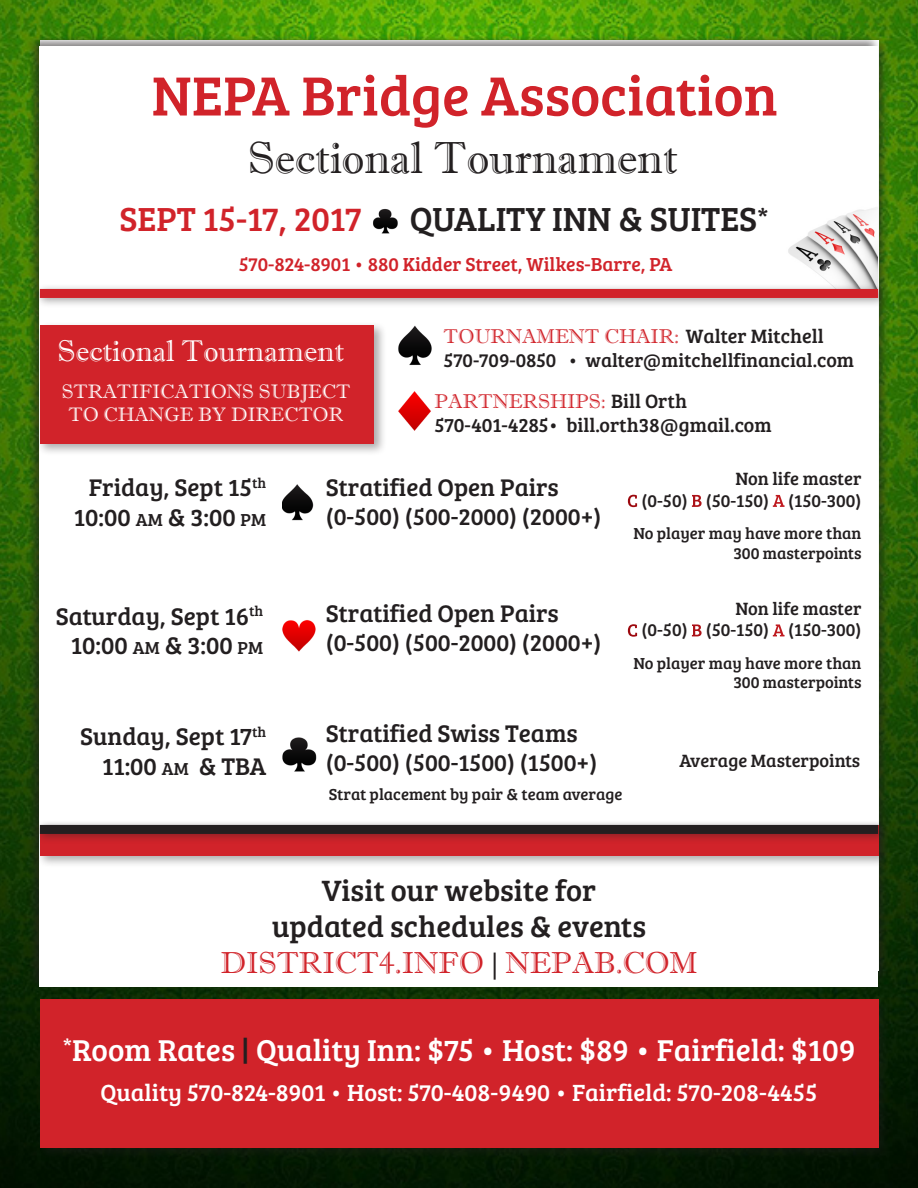
<style>
.page{position:relative;width:918px;height:1188px;background:#fff}
.page>*{position:absolute;margin:0;border:0;box-sizing:border-box;transform-origin:0 0}
.t1{font:57px "Bree Serif";color:#d1232a}
.t2{font:45px "Imprint MT Shadow";color:#231f20}
.t3{font:34.5px "Bree Serif";color:#231f20}
.t4{font:34.5px "Bree Serif";color:#d1232a}
.t5{font:31.2px "Bree Serif";color:#fff}
.t6{font:30.45px "Bree Serif";color:#231f20}
.t7{font:30.45px "Imprint MT Shadow";color:#d1232a}
.t8{font:30px "Imprint MT Shadow";color:#fff}
.t9{font:24.9px "Bree Serif";color:#231f20}
.t10{font:24.3px "Bree Serif";color:#fff}
.t11{font:24px "Bree Serif";color:#231f20}
.t12{font:19.95px "Imprint MT Shadow";color:#d1232a}
.t13{font:19.95px "Bree Serif";color:#231f20}
.t14{font:19.5px "Bree Serif";color:#d1232a}
.t15{font:19.5px "Bree Serif";color:#231f20}
.t16{font:19.5px/23.4px "Imprint MT Shadow";color:#fff;text-align:center}
.t17{font:18.45px "Bree Serif";color:#231f20}
.t18{font:18px "Bree Serif";color:#231f20}
.t19{font:16.5px/19.8px "Bree Serif";color:#231f20;text-align:right}
.s1{font-size:25.5px}
.s2{font-family:"Bree Serif";color:#231f20}
.s3{font-size:19.95px}
.s4{font-size:18px}
.s5{color:#fff}
.s6{color:#231f20}
</style>
<div class="page">
<img style="left:0;top:0;width:918px;height:1188px">
<div style="left:26px;top:34px;width:855px;height:958px;background:#231f20;opacity:.58"></div>
<div style="left:40px;top:46px;width:838px;height:941px;background:#fff"></div>
<div style="left:36px;top:321px;width:351px;height:136px;background:#231f20;opacity:.37"></div>
<div style="left:40px;top:325px;width:334px;height:118px;background:#d1232a"></div>
<img style="left:398px;top:325px;width:34px;height:40px">
<img style="left:398px;top:391px;width:33px;height:40px">
<img style="left:788px;top:208px;width:90px;height:75px">
<div style="left:34px;top:283px;width:854px;height:25px;background:#231f20;opacity:.41"></div>
<div style="left:40px;top:289px;width:838px;height:9px;background:#d1232a"></div>
<div style="left:36px;top:821px;width:855px;height:47px;background:#231f20;opacity:.37"></div>
<div style="left:40px;top:825px;width:838px;height:30px;background:#d1232a"></div>
<div style="left:34px;top:819px;width:854px;height:25px;background:#231f20;opacity:.41"></div>
<div style="left:40px;top:825px;width:838px;height:9px;background:#231f20"></div>
<div style="left:36px;top:996px;width:855px;height:165px;background:#231f20;opacity:.37"></div>
<div style="left:40px;top:999px;width:838px;height:149px;background:#d1232a"></div>
<img style="left:282px;top:484px;width:32px;height:37px">
<img style="left:282px;top:620px;width:34px;height:32px">
<img style="left:373px;top:209px;width:24px;height:25px">
<img style="left:282px;top:737px;width:35px;height:35px">
<p class="t1" style="left:152px;top:54px;width:628px">NEPA Bridge Association</p>
<p class="t2" style="left:248px;top:131px;width:431px">Sectional Tournament</p>
<p class="t4" style="left:120px;top:194px;width:243px">SEPT 15-17, 2017</p>
<p class="t3" style="left:410px;top:194px;width:361px">QUALITY INN &amp; SUITES<span class="s1">*</span></p>
<p class="t14" style="left:239px;top:250px;width:435px">570-824-8901 • 880 Kidder Street, Wilkes-Barre, PA</p>
<p class="t8" style="left:58px;top:333px;width:288px">Sectional Tournament</p>
<p class="t16" style="left:62px;top:379px;width:290px">STRATIFICATIONS SUBJECT<br>TO CHANGE BY DIRECTOR</p>
<p class="t12" style="left:444px;top:325px;width:382px">TOURNAMENT CHAIR: <span class="s2">Walter Mitchell</span></p>
<p class="t15" style="left:444px;top:346px;width:412px">570-709-0850 • walter@mitchellfinancial.<span class="s3">com</span></p>
<p class="t12" style="left:435px;top:389px;width:254px">PARTNERSHIPS: <span class="s2">Bill Orth</span></p>
<p class="t13" style="left:435px;top:410px;width:339px">570-401-4285• bill.orth38@gmail.com</p>
<p class="t9" style="left:89px;top:469px;width:179px">Friday, Sept 15<sup>th</sup></p>
<p class="t9" style="left:74px;top:499px;width:194px">10:00 <span class="s4">AM</span> &amp; 3:00 <span class="s4">PM</span></p>
<p class="t9" style="left:56px;top:598px;width:209px">Saturday, Sept 16<sup>th</sup></p>
<p class="t9" style="left:71px;top:628px;width:194px">10:00 <span class="s4">AM</span> &amp; 3:00 <span class="s4">PM</span></p>
<p class="t9" style="left:80px;top:718px;width:188px">Sunday, Sept 17<sup>th</sup></p>
<p class="t9" style="left:102px;top:748px;width:166px">11:00 <span class="s4">AM</span> &amp; TBA</p>
<p class="t9" style="left:326px;top:469px;width:234px">Stratified Open Pairs</p>
<p class="t11" style="left:326px;top:499px;width:277px">(0-500) (500-2000) (2000+)</p>
<p class="t9" style="left:326px;top:595px;width:234px">Stratified Open Pairs</p>
<p class="t11" style="left:326px;top:625px;width:277px">(0-500) (500-2000) (2000+)</p>
<p class="t17" style="left:735px;top:465px;width:128px">Non life master</p>
<p class="t18" style="left:627px;top:488px;width:236px"><span class="s5">C</span> (0-50) <span class="s5">B</span> (50-150) <span class="s5">A</span> (150-300)</p>
<p class="t19" style="left:633px;top:522px;width:230px">No player may have more than<br>300 masterpoints</p>
<p class="t17" style="left:735px;top:595px;width:128px">Non life master</p>
<p class="t18" style="left:627px;top:617px;width:236px"><span class="s5">C</span> (0-50) <span class="s5">B</span> (50-150) <span class="s5">A</span> (150-300)</p>
<p class="t19" style="left:633px;top:653px;width:230px">No player may have more than<br>300 masterpoints</p>
<p class="t9" style="left:326px;top:716px;width:254px">Stratified Swiss Teams</p>
<p class="t11" style="left:326px;top:745px;width:273px">(0-500) (500-1500) (1500+)</p>
<p class="t17" style="left:680px;top:747px;width:182px">Average Masterpoints</p>
<p class="t19" style="left:329px;top:783px;width:295px">Strat placement by pair &amp; team average</p>
<p class="t6" style="left:322px;top:868px;width:276px">Visit our website for</p>
<p class="t6" style="left:272px;top:904px;width:376px">updated schedules &amp; events</p>
<p class="t7" style="left:220px;top:945px;width:479px">DISTRICT4.INFO <span class="s6">|</span> NEPAB.COM</p>
<p class="t5" style="left:63px;top:1027px;width:794px"><sup>*</sup>Room Rates <span class="s6">|</span> Quality Inn: $75 • Host: $89 • Fairfield: $109</p>
<p class="t10" style="left:100px;top:1074px;width:719px">Quality 570-824-8901 • Host: 570-408-9490 • Fairfield: 570-208-4455</p>
</div>
